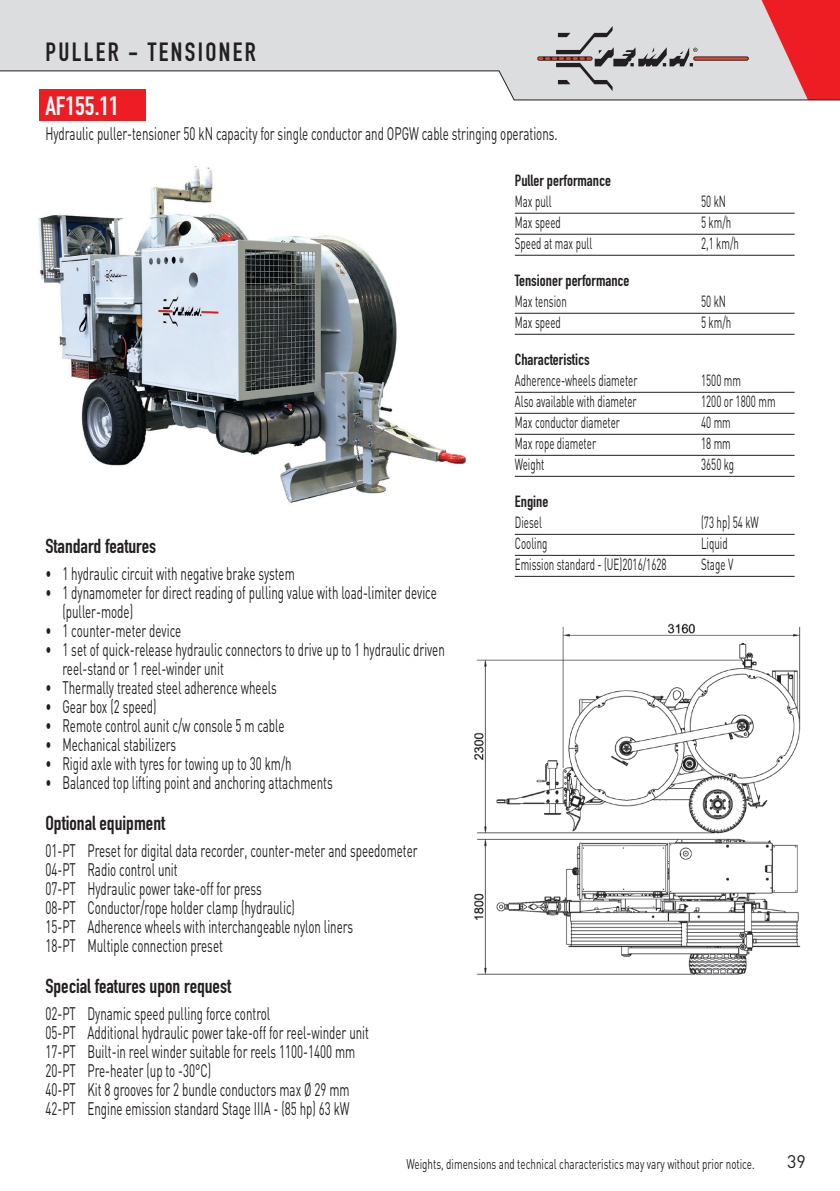
<style>
.page{position:relative;width:840px;height:1191px;background:#fff}
.page>*{position:absolute;margin:0;border:0;box-sizing:border-box;transform-origin:0 0}
.t1{font:26px "DIN Engschrift Std";letter-spacing:.09em;color:#231f20}
.t2{font:26px "DIN Engschrift Std";color:#fff}
.t3{font:20px "DIN Engschrift Std";color:#231f20}
.t4{font:18px/19px "DIN";color:#231f20;scale:.64 1}
.t5{font:18px "DIN";color:#231f20}
.t6{font:16px "DIN";color:#231f20;scale:.61 1}
.t7{font:16px "DIN Engschrift Std";color:#231f20}
.t8{font:14px "DIN";color:#231f20;scale:.7 1}
</style>
<div class="page">
<svg style="left:0;top:0;width:537px;height:100px"></svg>
<img style="left:474px;top:623px;width:327px;height:352px">
<img style="left:38px;top:166px;width:428px;height:337px">
<div style="left:40px;top:89px;width:106px;height:31px;background:#ee1d23"></div>
<hr style="left:514px;top:213px;width:280px;height:1px;background:#231f20">
<hr style="left:514px;top:234px;width:280px;height:1px;background:#231f20">
<hr style="left:514px;top:255px;width:280px;height:1px;background:#231f20">
<hr style="left:514px;top:313px;width:280px;height:1px;background:#231f20">
<hr style="left:514px;top:334px;width:280px;height:1px;background:#231f20">
<hr style="left:514px;top:392px;width:280px;height:1px;background:#231f20">
<hr style="left:514px;top:413px;width:280px;height:1px;background:#231f20">
<hr style="left:514px;top:434px;width:280px;height:1px;background:#231f20">
<hr style="left:514px;top:455px;width:280px;height:1px;background:#231f20">
<hr style="left:514px;top:476px;width:280px;height:1px;background:#231f20">
<hr style="left:514px;top:534px;width:280px;height:1px;background:#231f20">
<hr style="left:514px;top:555px;width:280px;height:1px;background:#231f20">
<hr style="left:514px;top:576px;width:280px;height:1px;background:#231f20">
<svg style="left:537px;top:0;width:303px;height:100px;background:#d4aeb0"></svg>
<h1 class="t1" style="left:45px;top:37px;width:212px">PULLER - TENSIONER</h1>
<h1 class="t2" style="left:45px;top:91px;width:75px">AF155.11</h1>
<p class="t4" style="left:45px;top:123px;width:801px">Hydraulic puller-tensioner 50 kN capacity for single conductor and OPGW cable stringing operations.</p>
<p class="t7" style="left:514px;top:171px;width:97px">Puller performance</p>
<p class="t6" style="left:514px;top:191px;width:62px">Max pull</p>
<p class="t6" style="left:700px;top:191px;width:42px">50 kN</p>
<p class="t6" style="left:514px;top:212px;width:77px">Max speed</p>
<p class="t6" style="left:700px;top:212px;width:51px">5 km/h</p>
<p class="t6" style="left:514px;top:233px;width:128px">Speed at max pull</p>
<p class="t6" style="left:700px;top:233px;width:64px">2,1 km/h</p>
<p class="t7" style="left:514px;top:271px;width:116px">Tensioner performance</p>
<p class="t6" style="left:514px;top:291px;width:87px">Max tension</p>
<p class="t6" style="left:700px;top:291px;width:42px">50 kN</p>
<p class="t6" style="left:514px;top:312px;width:77px">Max speed</p>
<p class="t6" style="left:700px;top:312px;width:51px">5 km/h</p>
<p class="t7" style="left:514px;top:350px;width:76px">Characteristics</p>
<p class="t6" style="left:514px;top:370px;width:202px">Adherence-wheels diameter</p>
<p class="t6" style="left:700px;top:370px;width:67px">1500 mm</p>
<p class="t6" style="left:514px;top:391px;width:201px">Also available with diameter</p>
<p class="t6" style="left:700px;top:391px;width:124px">1200 or 1800 mm</p>
<p class="t6" style="left:514px;top:412px;width:174px">Max conductor diameter</p>
<p class="t6" style="left:700px;top:412px;width:50px">40 mm</p>
<p class="t6" style="left:514px;top:433px;width:135px">Max rope diameter</p>
<p class="t6" style="left:700px;top:433px;width:50px">18 mm</p>
<p class="t6" style="left:514px;top:454px;width:50px">Weight</p>
<p class="t6" style="left:700px;top:454px;width:56px">3650 kg</p>
<p class="t7" style="left:514px;top:492px;width:35px">Engine</p>
<p class="t6" style="left:514px;top:512px;width:46px">Diesel</p>
<p class="t6" style="left:700px;top:512px;width:96px">(73 hp) 54 kW</p>
<p class="t6" style="left:514px;top:533px;width:55px">Cooling</p>
<p class="t6" style="left:700px;top:533px;width:45px">Liquid</p>
<p class="t6" style="left:514px;top:554px;width:250px">Emission standard - (UE)2016/1628</p>
<p class="t6" style="left:700px;top:554px;width:54px">Stage V</p>
<p class="t3" style="left:45px;top:534px;width:112px">Standard features</p>
<p class="t4" style="left:45px;top:563px;width:391px">• 1 hydraulic circuit with negative brake system</p>
<p class="t4" style="left:62px;top:583px;width:586px;text-indent:-17px">• 1 dynamometer for direct reading of pulling value with load-limiter device (puller-mode)</p>
<p class="t4" style="left:45px;top:621px;width:214px">• 1 counter-meter device</p>
<p class="t4" style="left:62px;top:640px;width:598px;text-indent:-17px">• 1 set of quick-release hydraulic connectors to drive up to 1 hydraulic driven reel-stand or 1 reel-winder unit</p>
<p class="t4" style="left:45px;top:678px;width:363px">• Thermally treated steel adherence wheels</p>
<p class="t4" style="left:45px;top:697px;width:175px">• Gear box (2 speed)</p>
<p class="t4" style="left:45px;top:716px;width:375px">• Remote control aunit c/w console 5 m cable</p>
<p class="t4" style="left:45px;top:735px;width:206px">• Mechanical stabilizers</p>
<p class="t4" style="left:45px;top:754px;width:386px">• Rigid axle with tyres for towing up to 30 km/h</p>
<p class="t4" style="left:45px;top:773px;width:450px">• Balanced top lifting point and anchoring attachments</p>
<p class="t3" style="left:45px;top:811px;width:121px">Optional equipment</p>
<p class="t4" style="left:45px;top:840px;width:582px">01-PT Preset for digital data recorder, counter-meter and speedometer 04-PT Radio control unit<br>07-PT Hydraulic power take-off for press<br>08-PT Conductor/rope holder clamp (hydraulic)<br>15-PT Adherence wheels with interchangeable nylon liners<br>18-PT Multiple connection preset</p>
<p class="t3" style="left:45px;top:974px;width:187px">Special features upon request</p>
<p class="t4" style="left:45px;top:1003px;width:507px">02-PT Dynamic speed pulling force control<br>05-PT Additional hydraulic power take-off for reel-winder unit 17-PT Built-in reel winder suitable for reels 1100-1400 mm 20-PT Pre-heater (up to -30°C)<br>40-PT Kit 8 grooves for 2 bundle conductors max Ø 29 mm 42-PT Engine emission standard Stage IIIA - (85 hp) 63 kW</p>
<p class="t8" style="left:406px;top:1155px;width:498px">Weights, dimensions and technical characteristics may vary without prior notice.</p>
<p class="t5" style="left:786px;top:1150px;width:20px">39</p>
</div>
